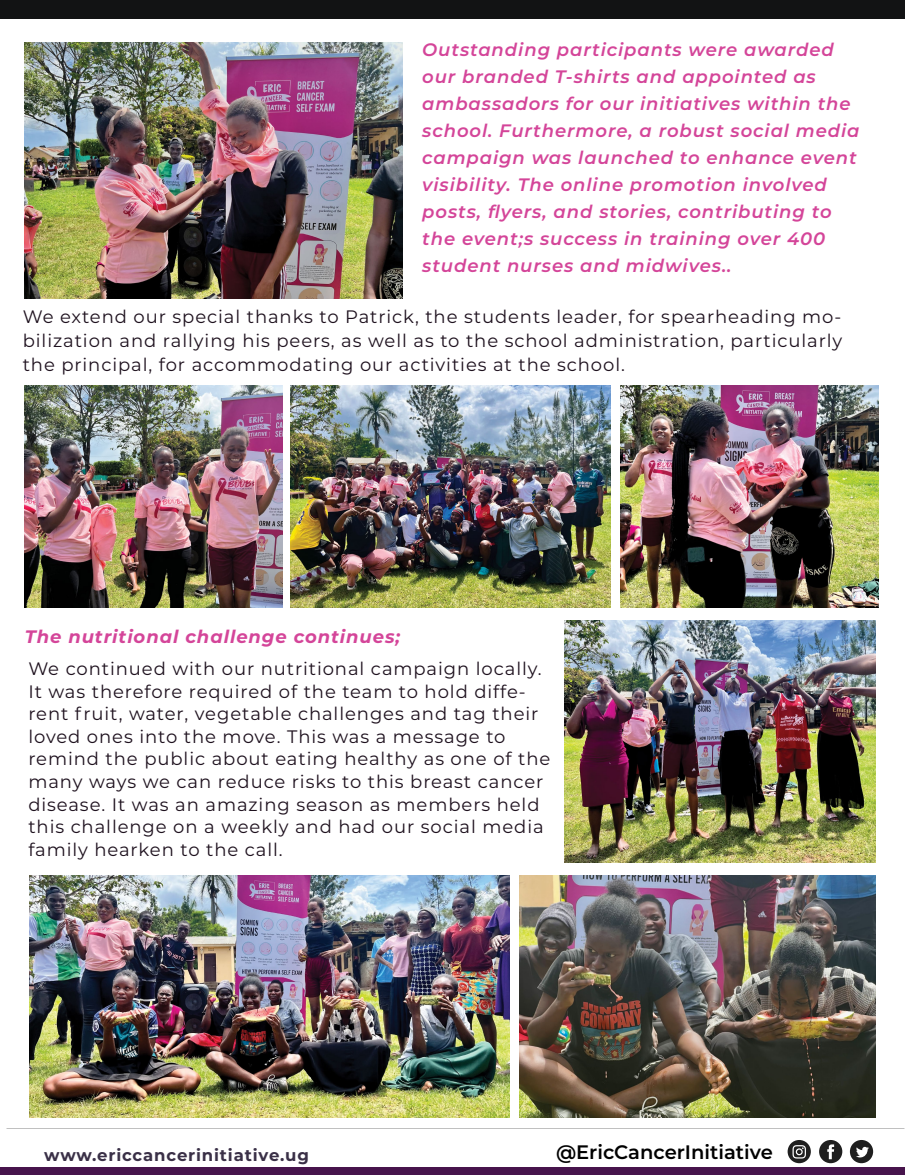
<style>
.page{position:relative;width:905px;height:1175px;background:#fff}
.page>*{position:absolute;margin:0;border:0;box-sizing:border-box;transform-origin:0 0}
.t1{font:600 19.5px "Montserrat";color:#010101}
.t2{font:18px/22.5px "Montserrat";letter-spacing:.05em;color:#1e111e}
.t3{font:italic 600 18px/27px "Montserrat";letter-spacing:.05em;color:#d44599}
.t4{font:italic 700 18px "Montserrat";letter-spacing:.05em;color:#d44599}
.t5{font:700 16.5px "Montserrat";letter-spacing:.05em;color:#3a3047}
</style>
<div class="page">
<div style="left:0;top:0;width:904px;height:18px;background:#121314"></div>
<div style="left:0;top:1167px;width:904px;height:7px;background:#47144c"></div>
<img style="left:25px;top:43px;width:377px;height:255px">
<img style="left:25px;top:386px;width:258px;height:222px">
<img style="left:620px;top:386px;width:258px;height:222px">
<img style="left:290px;top:386px;width:320px;height:222px">
<img style="left:30px;top:875px;width:479px;height:242px">
<img style="left:564px;top:620px;width:311px;height:242px">
<img style="left:519px;top:875px;width:356px;height:242px">
<svg style="left:787px;top:1140px;width:23px;height:23px"></svg>
<svg style="left:819px;top:1140px;width:23px;height:23px"></svg>
<svg style="left:849px;top:1140px;width:24px;height:23px"></svg>
<p class="t3" style="left:422px;top:36px;width:439px">Outstanding participants were awarded our branded T-shirts and appointed as ambassadors for our initiatives within the school. Furthermore, a robust social media campaign was launched to enhance event visibility. The online promotion involved posts, flyers, and stories, contributing to the event;s success in training over 400 student nurses and midwives..</p>
<p class="t2" style="left:23px;top:304px;width:821px;line-height:24px;text-align:justify">We extend our special thanks to Patrick, the students leader, for spearheading mo&shy;bilization and rallying his peers, as well as to the school administration, particularly the principal, for accommodating our activities at the school.</p>
<p class="t4" style="left:25px;top:624px;width:377px">The nutritional challenge continues;</p>
<p class="t2" style="left:28px;top:657px;width:523px">We continued with our nutritional campaign locally.<br>It was therefore required of the team to hold diffe&shy;rent fruit, water, vegetable challenges and tag their loved ones into the move. This was a message to remind the public about eating healthy as one of the many ways we can reduce risks to this breast cancer disease. It was an amazing season as members held this challenge on a weekly and had our social media family hearken to the call.</p>
<p class="t5" style="left:78px;top:1141px;width:218px">.ericcancerinit ative.ug</p>
<p class="t1" style="left:541px;top:1136px;width:218px">@EricCancerInit ative</p>
<p class="t1" style="left:556px;top:1138px;width:218px">@EricCancerInitiative</p>
<p class="t5" style="left:30px;top:1143px;width:280px">wwww.ericcancerinitiative.ug</p>
</div>
